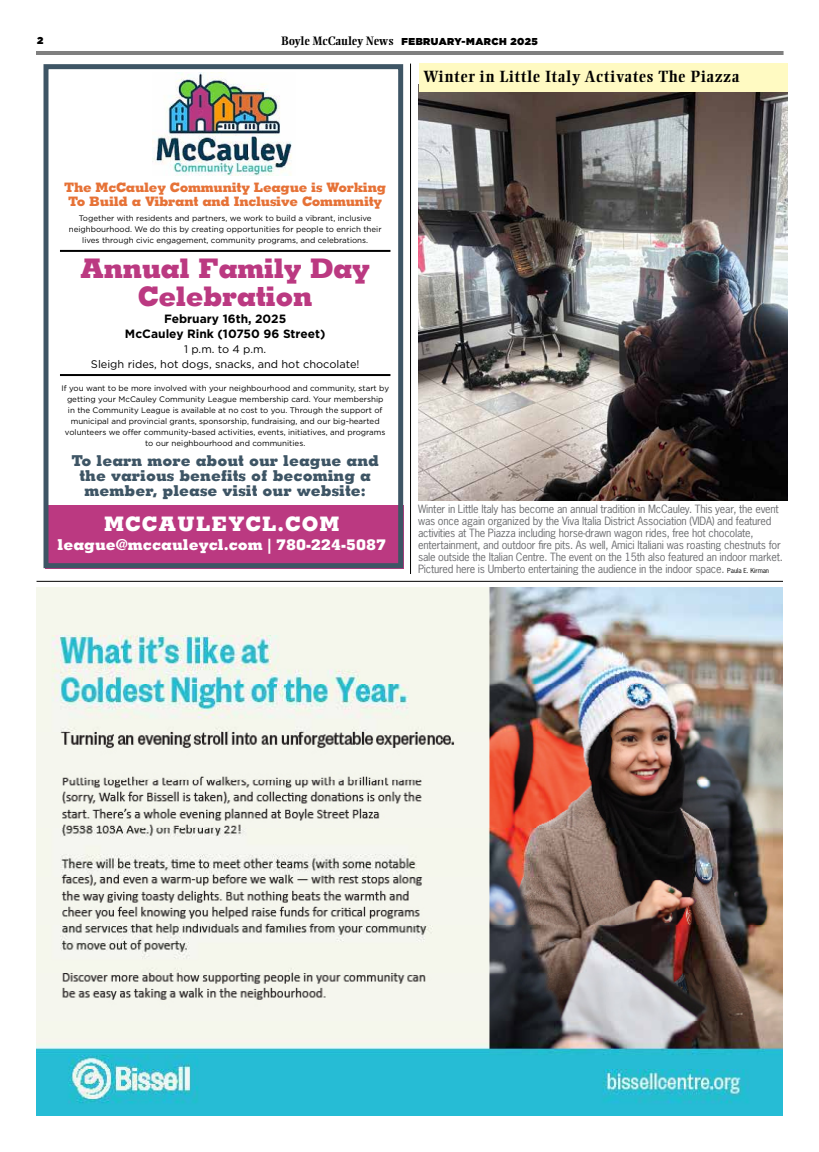
<style>
.page{position:relative;width:819px;height:1152px;background:#fff}
.page>*{position:absolute;margin:0;border:0;box-sizing:border-box;transform-origin:0 0}
.t1{font:800 27px/28px "Memphis";letter-spacing:-.02em;color:#bb3981;text-align:center}
.t2{font:800 20px "Memphis";letter-spacing:.05em;color:#fff}
.t3{font:700 16px "Ellington MT Std";letter-spacing:.04em;color:#000}
.t4{font:800 15px/15px "Memphis";color:#3e5565;text-align:center}
.t5{font:800 15px "Memphis";color:#fff}
.t6{font:800 13px/14px "Memphis";letter-spacing:-.02em;color:#e67237;text-align:center}
.t7{font:700 12px/15px "Gotham HTF";color:#000;text-align:center}
.t8{font:11px/15px "Gotham HTF";color:#000;text-align:center}
.t9{font:10.8px/12px "News Gothic Std";letter-spacing:-.02em;color:#6d6e71}
.t10{font:900 10px "Gotham HTF";letter-spacing:.05em;color:#000}
.t11{font:8px/11px "Gotham HTF";color:#000;text-align:center}
.s1{font-family:"Ellington MT Std";font-weight:700;font-size:12px}
.s2{font-size:6.5px;color:#000}
</style>
<div class="page">
<hr style="left:36px;top:52px;width:748px;height:1px;background:#000">
<hr style="left:36px;top:54px;width:748px;height:1px;background:#000">
<img style="left:419px;top:92px;width:368px;height:408px">
<hr style="left:37px;top:581px;width:746px;height:1px;background:#000">
<hr style="left:410px;top:64px;width:1px;height:510px;background:#000">
<div style="left:419px;top:64px;width:368px;height:28px;background:#fffac2"></div>
<img style="left:36px;top:588px;width:747px;height:528px">
<div style="left:45px;top:505px;width:359px;height:63px;background:#bb3981"></div>
<img style="left:153px;top:73px;width:139px;height:103px">
<div style="left:44px;top:64px;width:359px;height:504px;border:5px solid #3e5565"></div>
<hr style="left:60px;top:374px;width:330px;height:2px;background:#000">
<hr style="left:60px;top:250px;width:330px;height:2px;background:#000">
<p class="t10" style="left:37px;top:35px;width:8px">2</p>
<p class="t10" style="left:281px;top:35px;width:258px"><span class="s1">Boyle McCauley News</span> FEBRUARY-MARCH 2025</p>
<h3 class="t3" style="left:423px;top:67px;width:318px">Winter in Little Italy Activates The Piazza</h3>
<h3 class="t6" style="left:64px;top:180px;width:324px">The McCauley Community League is Working<br>To Build a Vibrant and Inclusive Community</h3>
<p class="t11" style="left:69px;top:212px;width:314px">Together with residents and partners, we work to build a vibrant, inclusive neighbourhood. We do this by creating opportunities for people to enrich their lives through civic engagement, community programs, and celebrations.</p>
<h1 class="t1" style="left:80px;top:253px;width:291px">Annual Family Day<br>Celebration</h1>
<h3 class="t7" style="left:125px;top:311px;width:202px">February 16th, 2025<br>McCauley Rink (10750 96 Street)</h3>
<h3 class="t8" style="left:91px;top:341px;width:270px">1 p.m. to 4 p.m.<br>Sleigh rides, hot dogs, snacks, and hot chocolate!</h3>
<p class="t11" style="left:61px;top:382px;width:329px">If you want to be more involved with your neighbourhood and community, start by getting your McCauley Community League membership card. Your membership<br>in the Community League is available at no cost to you. Through the support of municipal and provincial grants, sponsorship, fundraising, and our big-hearted volunteers we offer community-based activities, events, initiatives, and programs to our neighbourhood and communities.</p>
<h3 class="t4" style="left:71px;top:452px;width:309px">To learn more about our league and the various benefits of becoming a member, please visit our website:</h3>
<h2 class="t2" style="left:104px;top:511px;width:237px">MCCAULEYCL.COM</h2>
<h3 class="t5" style="left:58px;top:535px;width:330px">league@mccauleycl.com | 780-224-5087</h3>
<p class="t9" style="left:418px;top:502px;width:366px">Winter in Little Italy has become an annual tradition in McCauley. This year, the event was once again organized by the Viva Italia District Association (VIDA) and featured activities at The Piazza including horse-drawn wagon rides, free hot chocolate, entertainment, and outdoor fire pits. As well, Amici Italiani was roasting chestnuts for sale outside the Italian Centre. The event on the 15th also featured an indoor market.<br>Pictured here is Umberto entertaining the audience in the indoor space. <span class="s2">Paula E. Kirman</span></p>
</div>
